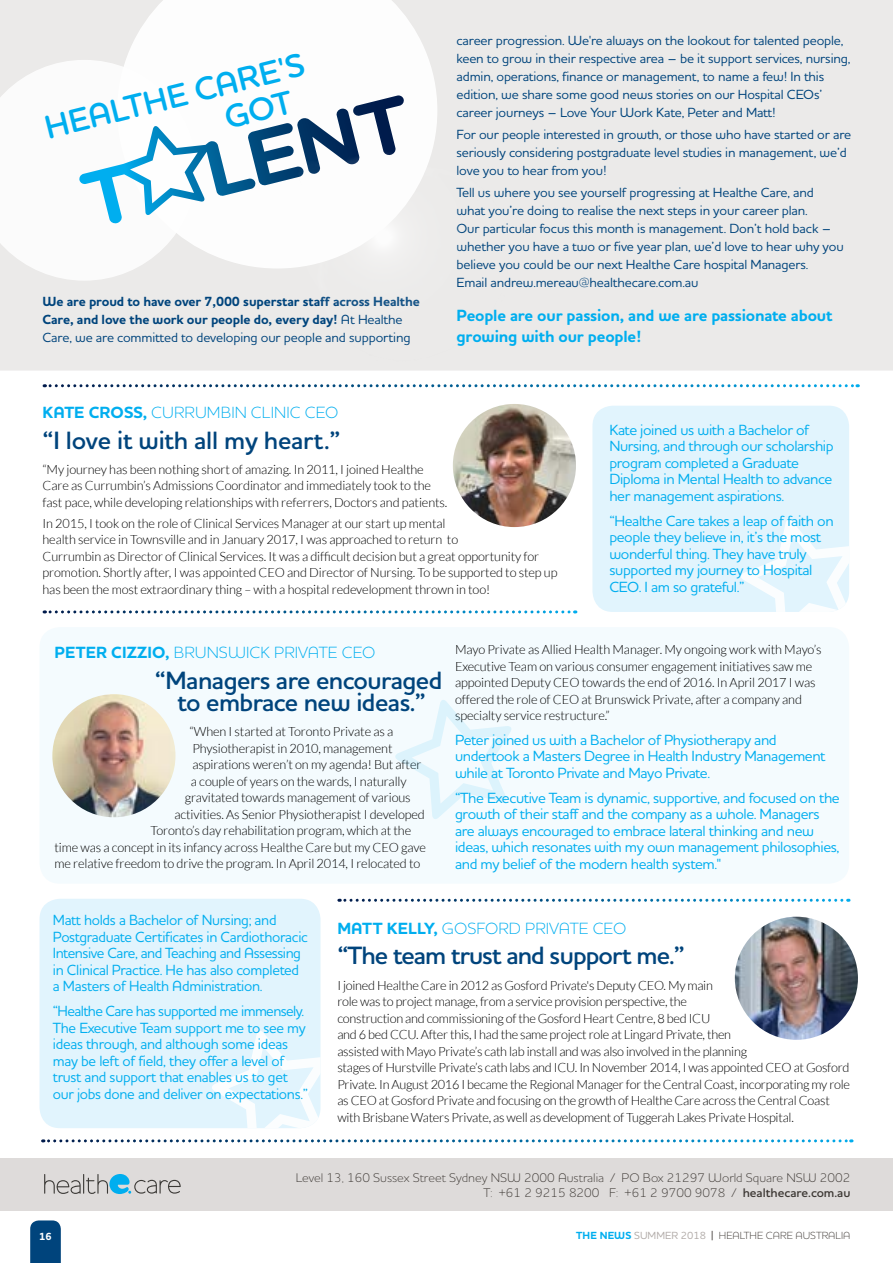
<style>
.page{position:relative;width:893px;height:1263px;background:#fff}
.page>*{position:absolute;margin:0;border:0;box-sizing:border-box;transform-origin:0 0}
.t1{font:600 33.3px/33.3px "Houschka Rounded";color:#00aeef}
.t2{font:600 25.5px/22.5px "Houschka Pro";letter-spacing:-.02em;color:#00447c;text-align:center}
.t3{font:300 16.5px "Houschka Pro";letter-spacing:.005em;color:#00aeef}
.t4{font:700 16.5px/21px "Houschka Pro";letter-spacing:-.01em;color:#00aeef}
.t5{font:500 15px/16.5px "Houschka Pro";letter-spacing:-.025em;color:#00aeef}
.t6{font:500 13.5px/18px "Houschka Pro";letter-spacing:-.01em;color:#00447c}
.t7{font:700 13.5px/18px "Houschka Pro";letter-spacing:-.01em;color:#00447c}
.t8{font:300 12.75px/16.5px "Lato";letter-spacing:-.01em;color:#000}
.t9{font:300 12.75px/15px "Houschka Pro";color:#3e3935;text-align:right}
.t10{font:300 10.5px "Houschka Pro";color:#3e3935}
.t11{font:700 10.5px "Houschka Pro";color:#fff}
.s1{font-weight:500}
.s2{font-weight:700}
.s3{font-weight:600}
.s4{font-weight:700;color:#00aeef}
.s5{font-weight:500;color:#b1aba8}
</style>
<div class="page">
<svg style="left:30px;top:1220px;width:31px;height:43px"></svg>
<div style="left:0;top:0;width:893px;height:371px;background:#ebeae9"></div>
<svg style="left:117px;top:0;width:38px;height:60px;fill:#ebeae9"></svg>
<div style="left:592px;top:406px;width:257px;height:206px;background:#e1f4fd;border-radius:20px"></div>
<svg style="left:741px;top:520px;width:108px;height:92px"></svg>
<div style="left:40px;top:899px;width:280px;height:229px;background:#e1f4fd;border-radius:20px"></div>
<svg style="left:212px;top:1031px;width:108px;height:97px"></svg>
<div style="left:40px;top:627px;width:809px;height:257px;background:#f4fbfe;border-radius:20px"></div>
<div style="left:0;top:1157px;width:893px;height:53px;background:#dedbda"></div>
<svg style="left:44px;top:1174px;width:137px;height:20px"></svg>
<svg style="left:0;top:60px;width:155px;height:221px"></svg>
<svg style="left:44px;top:384px;width:814px;height:3px"></svg>
<svg style="left:43px;top:1139px;width:809px;height:3px"></svg>
<svg style="left:44px;top:610px;width:531px;height:3px"></svg>
<svg style="left:339px;top:899px;width:510px;height:3px"></svg>
<img style="left:453px;top:404px;width:123px;height:123px;border-radius:62px">
<img style="left:735px;top:917px;width:123px;height:123px;border-radius:62px">
<img style="left:52px;top:694px;width:123px;height:123px;border-radius:62px">
<svg style="left:395px;top:700px;width:116px;height:119px"></svg>
<img style="left:155px;top:0;width:419px;height:453px">
<h1 class="t1" style="left:213px;top:69px;width:91px;text-indent:-177px;rotate:-14deg">HEALTHE CARE'S<br>GOT</h1>
<p class="t7" style="left:43px;top:293px;width:379px">We are proud to have over 7,000 superstar staff across Healthe<br>Care, and love the work our people do, every day! <span class="s1">At Healthe<br>Care, we are committed to developing our people and supporting</span></p>
<p class="t6" style="left:456px;top:31px;width:395px">career progression. We're always on the lookout for talented people, keen to grow in their respective area – be it support services, nursing, admin, operations, finance or management, to name a few! In this edition, we share some good news stories on our Hospital CEOs’ career journeys – Love Your Work Kate, Peter and Matt!</p>
<p class="t6" style="left:456px;top:125px;width:396px">For our people interested in growth, or those who have started or are seriously considering postgraduate level studies in management, we’d love you to hear from you!</p>
<p class="t6" style="left:456px;top:183px;width:389px">Tell us where you see yourself progressing at Healthe Care, and what you’re doing to realise the next steps in your career plan.<br>Our particular focus this month is management. Don’t hold back – whether you have a two or five year plan, we’d love to hear why you believe you could be our next Healthe Care hospital Managers.<br>Email andrew.mereau@healthecare.com.au</p>
<p class="t4" style="left:456px;top:305px;width:378px">People are our passion, and we are passionate about growing with our people!</p>
<p class="t3" style="left:43px;top:402px;width:297px"><span class="s2">KATE CROSS,</span> CURRUMBIN CLINIC CEO</p>
<h2 class="t2" style="left:43px;top:429px;width:300px">“I love it with all my heart.”</h2>
<p class="t8" style="left:43px;top:461px;width:406px">“My journey has been nothing short of amazing. In 2011, I joined Healthe<br>Care as Currumbin’s Admissions Coordinator and immediately took to the fast pace, while developing relationships with referrers, Doctors and patients.</p>
<p class="t8" style="left:43px;top:515px;width:517px">In 2015, I took on the role of Clinical Services Manager at our start up mental<br>health service in Townsville and in January 2017, I was approached to return to<br>Currumbin as Director of Clinical Services. It was a difficult decision but a great opportunity for promotion. Shortly after, I was appointed CEO and Director of Nursing. To be supported to step up has been the most extraordinary thing – with a hospital redevelopment thrown in too!</p>
<p class="t5" style="left:609px;top:421px;width:226px">Kate joined us with a Bachelor of<br>Nursing, and through our scholarship program completed a Graduate<br>Diploma in Mental Health to advance her management aspirations.</p>
<p class="t5" style="left:609px;top:512px;width:226px">“Healthe Care takes a leap of faith on people they believe in, it’s the most wonderful thing. They have truly supported my journey to Hospital<br>CEO. I am so grateful.”</p>
<p class="t3" style="left:55px;top:642px;width:322px"><span class="s2">PETER CIZZIO,</span> BRUNSWICK PRIVATE CEO</p>
<h2 class="t2" style="left:155px;top:669px;width:289px">“Managers are encouraged to embrace new ideas.”</h2>
<p class="t8" style="left:189px;top:724px;width:205px">“When I started at Toronto Private as a</p>
<p class="t8" style="left:192px;top:740px;width:202px">Physiotherapist in 2010, management</p>
<p class="t8" style="left:192px;top:757px;width:231px">aspirations weren’t on my agenda! But after</p>
<p class="t8" style="left:191px;top:773px;width:217px">a couple of years on the wards, I naturally</p>
<p class="t8" style="left:185px;top:790px;width:227px">gravitated towards management of various</p>
<p class="t8" style="left:174px;top:806px;width:252px">activities. As Senior Physiotherapist I developed</p>
<p class="t8" style="left:150px;top:823px;width:262px">Toronto’s day rehabilitation program, which at the</p>
<p class="t8" style="left:54px;top:839px;width:373px">time was a concept in its infancy across Healthe Care but my CEO gave</p>
<p class="t8" style="left:54px;top:856px;width:367px">me relative freedom to drive the program. In April 2014, I relocated to</p>
<p class="t8" style="left:455px;top:641px;width:368px">Mayo Private as Allied Health Manager. My ongoing work with Mayo’s Executive Team on various consumer engagement initiatives saw me appointed Deputy CEO towards the end of 2016. In April 2017 I was offered the role of CEO at Brunswick Private, after a company and specialty service restructure.”</p>
<p class="t5" style="left:455px;top:731px;width:372px">Peter joined us with a Bachelor of Physiotherapy and undertook a Masters Degree in Health Industry Management while at Toronto Private and Mayo Private.</p>
<p class="t5" style="left:455px;top:789px;width:386px">“The Executive Team is dynamic, supportive, and focused on the growth of their staff and the company as a whole. Managers are always encouraged to embrace lateral thinking and new ideas, which resonates with my own management philosophies, and my belief of the modern health system."</p>
<p class="t5" style="left:53px;top:911px;width:257px">Matt holds a Bachelor of Nursing; and Postgraduate Certificates in Cardiothoracic Intensive Care, and Teaching and Assessing in Clinical Practice. He has also completed a Masters of Health Administration.</p>
<p class="t5" style="left:53px;top:1002px;width:257px">“Healthe Care has supported me immensely.<br>The Executive Team support me to see my ideas through, and although some ideas may be left of field, they offer a level of trust and support that enables us to get our jobs done and deliver on expectations.”</p>
<p class="t3" style="left:337px;top:917px;width:290px"><span class="s2">MATT KELLY,</span> GOSFORD PRIVATE CEO</p>
<h2 class="t2" style="left:337px;top:944px;width:349px">“The team trust and support me.”</h2>
<p class="t8" style="left:337px;top:977px;width:514px">I joined Healthe Care in 2012 as Gosford Private's Deputy CEO. My main<br>role was to project manage, from a service provision perspective, the<br>construction and commissioning of the Gosford Heart Centre, 8 bed ICU<br>and 6 bed CCU. After this, I had the same project role at Lingard Private, then<br>assisted with Mayo Private’s cath lab install and was also involved in the planning<br>stages of Hurstville Private’s cath labs and ICU. In November 2014, I was appointed CEO at Gosford Private. In August 2016 I became the Regional Manager for the Central Coast, incorporating my role as CEO at Gosford Private and focusing on the growth of Healthe Care across the Central Coast with Brisbane Waters Private, as well as development of Tuggerah Lakes Private Hospital.</p>
<p class="t9" style="left:296px;top:1170px;width:556px">Level 13, 160 Sussex Street Sydney NSW 2000 Australia / PO Box 21297 World Square NSW 2002<br>T: +61 2 9215 8200 F: +61 2 9700 9078 / <span class="s3">healthecare.com.au</span></p>
<p class="t11" style="left:39px;top:1229px;width:14px">16</p>
<p class="t10" style="left:576px;top:1228px;width:276px"><span class="s4">THE NEWS</span> <span class="s5">SUMMER 2018</span> <span class="s1">|</span> HEALTHE CARE AUSTRALIA</p>
</div>
